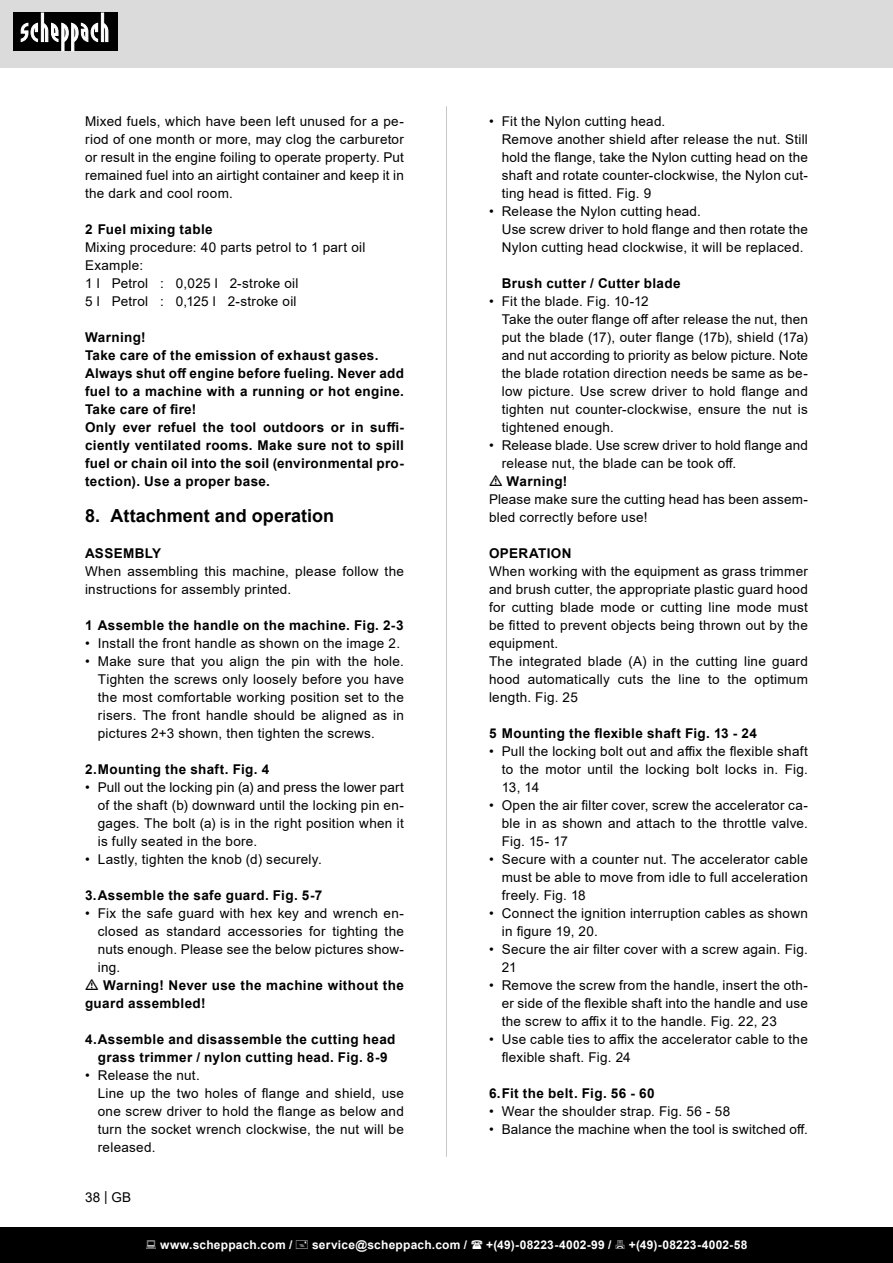
<style>
.page{position:relative;width:893px;height:1263px;background:#fff}
.page>*{position:absolute;margin:0;border:0;box-sizing:border-box;transform-origin:0 0}
.t1{font:700 18px "Arial";color:#000}
.t2{font:13.5px/18px "Arial";letter-spacing:.02em;color:#000;text-align:justify}
.t3{font:700 13.5px/18px "Arial";letter-spacing:.025em;color:#000;text-align:justify}
.t4{font:700 12px "Arial";letter-spacing:.02em;color:#fff}
</style>
<div class="page">
<div style="left:0;top:0;width:893px;height:67px;background:#dbdbdb"></div>
<div style="left:0;top:1227px;width:893px;height:36px;background:#000"></div>
<div style="left:13px;top:13px;width:105px;height:38px;background:#000"></div>
<svg style="left:21px;top:13px;width:87px;height:38px"></svg>
<hr style="left:446px;top:106px;width:1px;height:1051px;background:#c7c7c7">
<p class="t2" style="left:85px;top:112px;width:320px">Mixed fuels, which have been left unused for a pe&shy;riod of one month or more, may clog the carburetor or result in the engine foiling to operate property. Put remained fuel into an airtight container and keep it in the dark and cool room.</p>
<p class="t3" style="left:85px;top:220px;width:129px">2 Fuel mixing table</p>
<p class="t2" style="left:85px;top:238px;width:282px">Mixing procedure: 40 parts petrol to 1 part oil</p>
<p class="t2" style="left:85px;top:256px;width:60px">Example:</p>
<p class="t2" style="left:85px;top:274px;width:215px">1 l Petrol : 0,025 l 2-stroke oil</p>
<p class="t2" style="left:85px;top:292px;width:213px">5 l Petrol : 0,125 l 2-stroke oil</p>
<p class="t3" style="left:85px;top:328px;width:62px">Warning!</p>
<p class="t3" style="left:85px;top:346px;width:295px">Take care of the emission of exhaust gases.</p>
<p class="t3" style="left:85px;top:364px;width:320px">Always shut off engine before fueling. Never add fuel to a machine with a running or hot engine.<br>Take care of fire!</p>
<p class="t3" style="left:85px;top:418px;width:320px">Only ever refuel the tool outdoors or in suffi&shy;ciently ventilated rooms. Make sure not to spill fuel or chain oil into the soil (environmental pro&shy;tection). Use a proper base.</p>
<p class="t1" style="left:85px;top:503px;width:251px">8. Attachment and operation</p>
<p class="t3" style="left:85px;top:544px;width:77px">ASSEMBLY</p>
<p class="t2" style="left:85px;top:562px;width:320px">When assembling this machine, please follow the instructions for assembly printed.</p>
<p class="t3" style="left:85px;top:616px;width:320px">1 Assemble the handle on the machine. Fig. 2-3</p>
<p class="t2" style="left:85px;top:634px;width:317px">• Install the front handle as shown on the image 2.</p>
<p class="t2" style="left:98px;top:652px;width:308px;text-indent:-13px">• Make sure that you align the pin with the hole.<br>Tighten the screws only loosely before you have the most comfortable working position set to the risers. The front handle should be aligned as in pictures 2+3 shown, then tighten the screws.</p>
<p class="t3" style="left:85px;top:760px;width:186px">2.Mounting the shaft. Fig. 4</p>
<p class="t2" style="left:98px;top:778px;width:308px;text-indent:-13px">• Pull out the locking pin (a) and press the lower part of the shaft (b) downward until the locking pin en&shy;gages. The bolt (a) is in the right position when it is fully seated in the bore.</p>
<p class="t2" style="left:85px;top:850px;width:238px">• Lastly, tighten the knob (d) securely.</p>
<p class="t3" style="left:85px;top:886px;width:239px">3.Assemble the safe guard. Fig. 5-7</p>
<p class="t2" style="left:98px;top:904px;width:308px;text-indent:-13px">• Fix the safe guard with hex key and wrench en&shy;closed as standard accessories for tighting the nuts enough. Please see the below pictures show&shy;ing.</p>
<p class="t3" style="left:85px;top:976px;width:320px;text-indent:18px">Warning! Never use the machine without the guard assembled!</p>
<p class="t3" style="left:85px;top:1030px;width:312px">4.Assemble and disassemble the cutting head</p>
<p class="t3" style="left:98px;top:1048px;width:291px">grass trimmer / nylon cutting head. Fig. 8-9</p>
<p class="t2" style="left:85px;top:1066px;width:116px">• Release the nut.</p>
<p class="t2" style="left:98px;top:1084px;width:308px">Line up the two holes of flange and shield, use one screw driver to hold the flange as below and turn the socket wrench clockwise, the nut will be released.</p>
<p class="t2" style="left:85px;top:1188px;width:48px">38 | GB</p>
<p class="t2" style="left:489px;top:112px;width:178px">• Fit the Nylon cutting head.</p>
<p class="t2" style="left:502px;top:130px;width:308px">Remove another shield after release the nut. Still hold the flange, take the Nylon cutting head on the shaft and rotate counter-clockwise, the Nylon cut&shy;ting head is fitted. Fig. 9</p>
<p class="t2" style="left:489px;top:202px;width:214px">• Release the Nylon cutting head.</p>
<p class="t2" style="left:502px;top:220px;width:308px">Use screw driver to hold flange and then rotate the<br>Nylon cutting head clockwise, it will be replaced.</p>
<p class="t3" style="left:502px;top:274px;width:180px">Brush cutter / Cutter blade</p>
<p class="t2" style="left:489px;top:292px;width:161px">• Fit the blade. Fig. 10-12</p>
<p class="t2" style="left:502px;top:310px;width:308px">Take the outer flange off after release the nut, then put the blade (17), outer flange (17b), shield (17a) and nut according to priority as below picture. Note the blade rotation direction needs be same as be&shy;low picture. Use screw driver to hold flange and tighten nut counter-clockwise, ensure the nut is tightened enough.</p>
<p class="t2" style="left:502px;top:436px;width:308px;text-indent:-13px">• Release blade. Use screw driver to hold flange and release nut, the blade can be took off.</p>
<p class="t3" style="left:507px;top:472px;width:62px">Warning!</p>
<p class="t2" style="left:489px;top:490px;width:320px">Please make sure the cutting head has been assem&shy;bled correctly before use!</p>
<p class="t3" style="left:489px;top:544px;width:84px">OPERATION</p>
<p class="t2" style="left:489px;top:562px;width:320px">When working with the equipment as grass trimmer and brush cutter, the appropriate plastic guard hood for cutting blade mode or cutting line mode must be fitted to prevent objects being thrown out by the equipment.</p>
<p class="t2" style="left:489px;top:652px;width:320px">The integrated blade (A) in the cutting line guard hood automatically cuts the line to the optimum length. Fig. 25</p>
<p class="t3" style="left:489px;top:724px;width:269px">5 Mounting the flexible shaft Fig. 13 - 24</p>
<p class="t2" style="left:502px;top:742px;width:308px;text-indent:-13px">• Pull the locking bolt out and affix the flexible shaft to the motor until the locking bolt locks in. Fig.<br>13, 14</p>
<p class="t2" style="left:502px;top:796px;width:308px;text-indent:-13px">• Open the air filter cover, screw the accelerator ca&shy;ble in as shown and attach to the throttle valve.<br>Fig. 15- 17</p>
<p class="t2" style="left:502px;top:850px;width:308px;text-indent:-13px">• Secure with a counter nut. The accelerator cable must be able to move from idle to full acceleration freely. Fig. 18</p>
<p class="t2" style="left:502px;top:904px;width:308px;text-indent:-13px">• Connect the ignition interruption cables as shown in figure 19, 20.</p>
<p class="t2" style="left:502px;top:940px;width:308px;text-indent:-13px">• Secure the air filter cover with a screw again. Fig.<br>21</p>
<p class="t2" style="left:502px;top:976px;width:308px;text-indent:-13px">• Remove the screw from the handle, insert the oth&shy;er side of the flexible shaft into the handle and use the screw to affix it to the handle. Fig. 22, 23</p>
<p class="t2" style="left:502px;top:1030px;width:308px;text-indent:-13px">• Use cable ties to affix the accelerator cable to the flexible shaft. Fig. 24</p>
<p class="t3" style="left:489px;top:1084px;width:167px">6.Fit the belt. Fig. 56 - 60</p>
<p class="t2" style="left:489px;top:1102px;width:243px">• Wear the shoulder strap. Fig. 56 - 58</p>
<p class="t2" style="left:489px;top:1120px;width:320px">• Balance the machine when the tool is switched off.</p>
<p class="t4" style="left:160px;top:1236px;width:134px">www.scheppach.com /</p>
<p class="t4" style="left:312px;top:1236px;width:157px">service@scheppach.com /</p>
<p class="t4" style="left:486px;top:1236px;width:127px">+(49)-08223-4002-99 /</p>
<p class="t4" style="left:629px;top:1236px;width:120px">+(49)-08223-4002-58</p>
</div>
